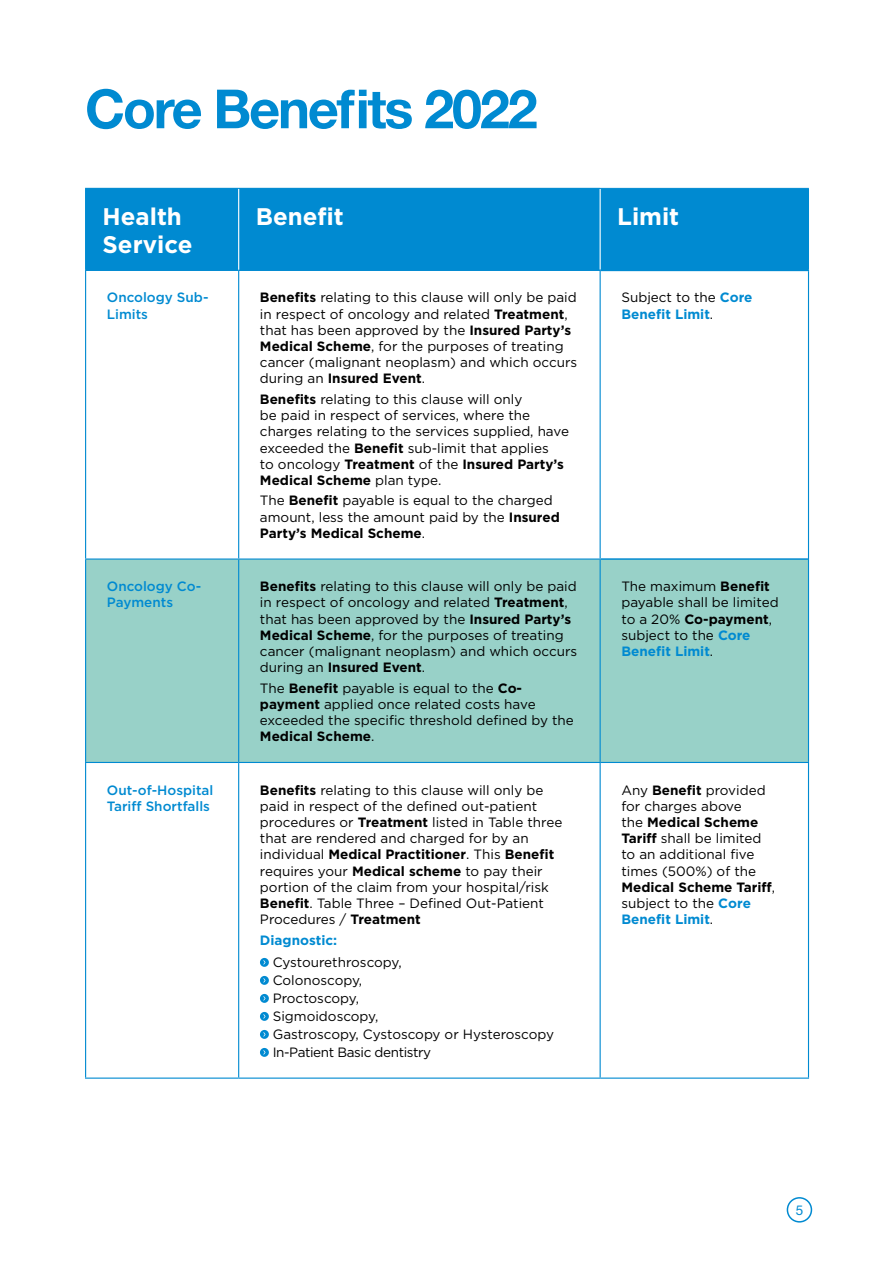
<style>
.page{position:relative;width:893px;height:1263px;background:#fff}
.page>*{position:absolute;margin:0;border:0;box-sizing:border-box;transform-origin:0 0}
.t1{font:700 54px "Helvetica Neue LT Std";letter-spacing:-.04em;color:#008ad1}
.t2{font:700 24px/28.8px "Gotham";color:#fff}
.t3{font:13.5px/16.2px "Gotham";color:#000}
.t4{font:500 13.5px/16.2px "Gotham";color:#008ad1}
.t5{font:700 13.5px/16.2px "Gotham";color:#008ad1}
.t6{font:13.5px "Helvetica Neue LT Std";color:#008ad1}
.s1{font-weight:700}
.s2{font-weight:400;color:#000}
.s3{font-weight:700;color:#008ad1}
</style>
<div class="page">
<div style="left:787px;top:1197px;width:25px;height:25px;border:2px solid #008ad1;border-radius:50%"></div>
<div style="left:86px;top:189px;width:722px;height:81px;background:#008ad1"></div>
<div style="left:86px;top:560px;width:722px;height:202px;background:#98d1c8"></div>
<hr style="left:238px;top:189px;width:1px;height:81px;background:#fff">
<hr style="left:600px;top:189px;width:1px;height:81px;background:#fff">
<hr style="left:85px;top:189px;width:1px;height:81px;background:#008ad1">
<hr style="left:85px;top:188px;width:154px;height:1px;background:#008ad1">
<hr style="left:239px;top:188px;width:361px;height:1px;background:#008ad1">
<hr style="left:600px;top:188px;width:209px;height:1px;background:#008ad1">
<hr style="left:808px;top:189px;width:1px;height:81px;background:#008ad1">
<hr style="left:85px;top:271px;width:1px;height:287px;background:#008ad1">
<hr style="left:85px;top:270px;width:154px;height:1px;background:#008ad1">
<hr style="left:239px;top:270px;width:362px;height:1px;background:#008ad1">
<hr style="left:238px;top:271px;width:1px;height:287px;background:#008ad1">
<hr style="left:600px;top:271px;width:1px;height:287px;background:#008ad1">
<hr style="left:601px;top:270px;width:208px;height:1px;background:#008ad1">
<hr style="left:808px;top:271px;width:1px;height:288px;background:#008ad1">
<hr style="left:85px;top:560px;width:1px;height:202px;background:#008ad1">
<hr style="left:85px;top:558px;width:154px;height:2px;background:#008ad1">
<hr style="left:239px;top:558px;width:362px;height:2px;background:#008ad1">
<hr style="left:238px;top:560px;width:1px;height:202px;background:#008ad1">
<hr style="left:600px;top:560px;width:1px;height:202px;background:#008ad1">
<hr style="left:601px;top:558px;width:207px;height:2px;background:#008ad1">
<hr style="left:808px;top:559px;width:1px;height:203px;background:#008ad1">
<hr style="left:85px;top:763px;width:1px;height:314px;background:#008ad1">
<hr style="left:85px;top:762px;width:154px;height:1px;background:#008ad1">
<hr style="left:239px;top:762px;width:361px;height:1px;background:#008ad1">
<hr style="left:238px;top:763px;width:1px;height:314px;background:#008ad1">
<hr style="left:85px;top:1077px;width:154px;height:2px;background:#008ad1">
<hr style="left:239px;top:1077px;width:361px;height:2px;background:#008ad1">
<hr style="left:600px;top:763px;width:1px;height:314px;background:#008ad1">
<hr style="left:600px;top:762px;width:209px;height:1px;background:#008ad1">
<hr style="left:808px;top:763px;width:1px;height:314px;background:#008ad1">
<hr style="left:600px;top:1077px;width:209px;height:2px;background:#008ad1">
<svg style="left:260px;top:958px;width:9px;height:9px"></svg>
<svg style="left:260px;top:976px;width:9px;height:9px"></svg>
<svg style="left:260px;top:994px;width:9px;height:9px"></svg>
<svg style="left:260px;top:1012px;width:9px;height:9px"></svg>
<svg style="left:260px;top:1030px;width:9px;height:9px"></svg>
<svg style="left:260px;top:1048px;width:9px;height:9px"></svg>
<h1 class="t1" style="left:85px;top:76px;width:454px">Core Benefits 2022</h1>
<h2 class="t2" style="left:103px;top:202px;width:91px">Health<br>Service</h2>
<h2 class="t2" style="left:256px;top:202px;width:90px">Benefit</h2>
<h2 class="t2" style="left:617px;top:202px;width:64px">Limit</h2>
<p class="t4" style="left:107px;top:289px;width:103px">Oncology Sub-<br>Limits</p>
<p class="t3" style="left:260px;top:289px;width:319px"><span class="s1">Benefits</span> relating to this clause will only be paid in respect of oncology and related <span class="s1">Treatment</span>, that has been approved by the <span class="s1">Insured Party’s Medical Scheme</span>, for the purposes of treating cancer (malignant neoplasm) and which occurs during an <span class="s1">Insured Event</span>.</p>
<p class="t3" style="left:260px;top:391px;width:311px"><span class="s1">Benefits</span> relating to this clause will only<br>be paid in respect of services, where the charges relating to the services supplied, have exceeded the <span class="s1">Benefit</span> sub-limit that applies<br>to oncology <span class="s1">Treatment</span> of the <span class="s1">Insured Party’s Medical Scheme</span> plan type.</p>
<p class="t3" style="left:260px;top:492px;width:301px">The <span class="s1">Benefit</span> payable is equal to the charged amount, less the amount paid by the <span class="s1">Insured<br>Party’s Medical Scheme</span>.</p>
<p class="t5" style="left:621px;top:289px;width:133px"><span class="s2">Subject to the</span> Core<br>Benefit Limit<span class="s2">.</span></p>
<p class="t4" style="left:107px;top:578px;width:96px">Oncology Co-<br>Payments</p>
<p class="t3" style="left:260px;top:578px;width:319px"><span class="s1">Benefits</span> relating to this clause will only be paid in respect of oncology and related <span class="s1">Treatment</span>, that has been approved by the <span class="s1">Insured Party’s Medical Scheme</span>, for the purposes of treating cancer (malignant neoplasm) and which occurs during an <span class="s1">Insured Event</span>.</p>
<p class="t3" style="left:260px;top:679px;width:315px">The <span class="s1">Benefit</span> payable is equal to the <span class="s1">Co&shy;payment</span> applied once related costs have exceeded the specific threshold defined by the <span class="s1">Medical Scheme</span>.</p>
<p class="t4" style="left:107px;top:781px;width:108px">Out-of-Hospital<br>Tariff Shortfalls</p>
<p class="t3" style="left:260px;top:781px;width:304px"><span class="s1">Benefits</span> relating to this clause will only be paid in respect of the defined out-patient procedures or <span class="s1">Treatment</span> listed in Table three that are rendered and charged for by an individual <span class="s1">Medical Practitioner</span>. This <span class="s1">Benefit </span>requires your <span class="s1">Medical scheme</span> to pay their portion of the claim from your hospital/risk <span class="s1">Benefit</span>. Table Three – Defined Out-Patient Procedures / <span class="s1">Treatment</span></p>
<p class="t5" style="left:260px;top:932px;width:79px">Diagnostic:</p>
<p class="t3" style="left:273px;top:953px;width:283px;line-height:18px">Cystourethroscopy,<br>Colonoscopy,<br>Proctoscopy,<br>Sigmoidoscopy,<br>Gastroscopy, Cystoscopy or Hysteroscopy<br>In-Patient Basic dentistry</p>
<p class="t3" style="left:621px;top:578px;width:159px">The maximum <span class="s1">Benefit </span>payable shall be limited to a 20% <span class="s1">Co-payment</span>, subject to the <span class="s3">Core<br>Benefit Limit</span>.</p>
<p class="t3" style="left:621px;top:781px;width:155px">Any <span class="s1">Benefit</span> provided for charges above<br>the <span class="s1">Medical Scheme<br>Tariff</span> shall be limited to an additional five times (500%) of the<br><span class="s1">Medical Scheme Tariff</span>, subject to the <span class="s3">Core<br>Benefit Limit</span>.</p>
<p class="t6" style="left:796px;top:1202px;width:9px">5</p>
</div>
